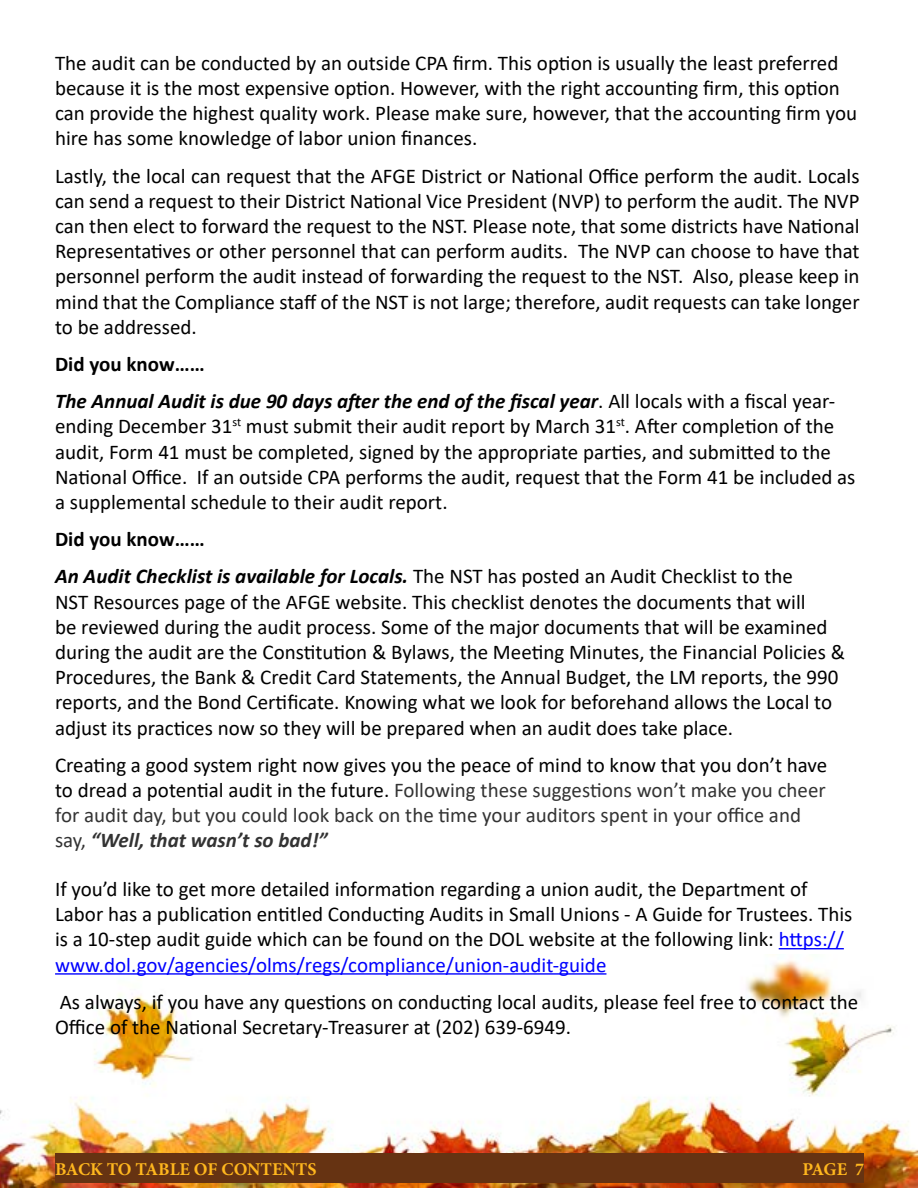
<style>
.page{position:relative;width:918px;height:1188px;background:#fff}
.page>*{position:absolute;margin:0;border:0;box-sizing:border-box;transform-origin:0 0}
.t1{font:21px/25.2px "Calibri";color:#000}
.t2{font:21px/25.2px "Calibri";color:#333}
.t3{font:italic 700 21px/37.2px "Calibri";color:#000}
.t4{font:700 18px "Minion Pro";color:#ffb71e}
.s1{font-style:normal}
.s2{font-weight:400;font-style:normal}
.s3{color:#000}
.s4{font-weight:700;font-style:italic}
.s5{color:#00f}
</style>
<div class="page">
<img style="left:0;top:960px;width:918px;height:228px">
<div style="left:55px;top:1153px;width:404px;height:30px;background:#663312"></div>
<div style="left:459px;top:1153px;width:405px;height:30px;background:#663312"></div>
<hr style="left:779px;top:948px;width:65px;height:1px;background:#00f">
<hr style="left:55px;top:973px;width:551px;height:2px;background:#00f">
<p class="t1" style="left:55px;top:50px;width:804px">The audit can be conducted by an outside CPA firm. This option is usually the least preferred because it is the most expensive option. However, with the right accounting firm, this option can provide the highest quality work. Please make sure, however, that the accounting firm you hire has some knowledge of labor union finances.</p>
<p class="t1" style="left:55px;top:162px;width:806px;text-align:justify">Lastly, the local can request that the AFGE District or National Office perform the audit. Locals can send a request to their District National Vice President (NVP) to perform the audit. The NVP can then elect to forward the request to the NST. Please note, that some districts have National Representatives or other personnel that can perform audits. The NVP can choose to have that personnel perform the audit instead of forwarding the request to the NST. Also, please keep in mind that the Compliance staff of the NST is not large; therefore, audit requests can take longer to be addressed.</p>
<p class="t3" style="left:55px;top:345px;width:782px"><span class="s1">Did you know……<br></span>The Annual Audit is due 90 days after the end of the fiscal year<span class="s2">. All locals with a fiscal year-</span></p>
<p class="t1" style="left:55px;top:413px;width:802px">ending December 31<sup>st</sup> must submit their audit report by March 31<sup>st</sup>. After completion of the audit, Form 41 must be completed, signed by the appropriate parties, and submitted to the National Office. If an outside CPA performs the audit, request that the Form 41 be included as a supplemental schedule to their audit report.</p>
<p class="t3" style="left:55px;top:520px;width:739px"><span class="s1">Did you know……<br></span>An Audit Checklist is available for Locals. <span class="s2">The NST has posted an Audit Checklist to the</span></p>
<p class="t1" style="left:55px;top:588px;width:791px">NST Resources page of the AFGE website. This checklist denotes the documents that will<br>be reviewed during the audit process. Some of the major documents that will be examined during the audit are the Constitution &amp; Bylaws, the Meeting Minutes, the Financial Policies &amp; Procedures, the Bank &amp; Credit Card Statements, the Annual Budget, the LM reports, the 990 reports, and the Bond Certificate. Knowing what we look for beforehand allows the Local to adjust its practices now so they will be prepared when an audit does take place.</p>
<p class="t2" style="left:55px;top:752px;width:774px"><span class="s3">Creating a good system right now gives you the peace of mind to know that you don’t have to dread a potential audit in the future.</span> Following these suggestions won’t make you cheer for audit day, but you could look back on the time your auditors spent in your office and say, <span class="s4">“Well, that wasn’t so bad!”</span></p>
<p class="t1" style="left:55px;top:876px;width:799px">If you’d like to get more detailed information regarding a union audit, the Department of Labor has a publication entitled Conducting Audits in Small Unions - A Guide for Trustees. This is a 10-step audit guide which can be found on the DOL website at the following link: <span class="s5">https:// www.dol.gov/agencies/olms/regs/compliance/union-audit-guide</span></p>
<p class="t1" style="left:55px;top:989px;width:805px">As always, if you have any questions on conducting local audits, please feel free to contact the<br>Office of the National Secretary-Treasurer at (202) 639-6949.</p>
<p class="t4" style="left:55px;top:1156px;width:263px">BACK TO TABLE OF CONTENTS</p>
<p class="t4" style="left:803px;top:1156px;width:63px">PAGE 7</p>
</div>
